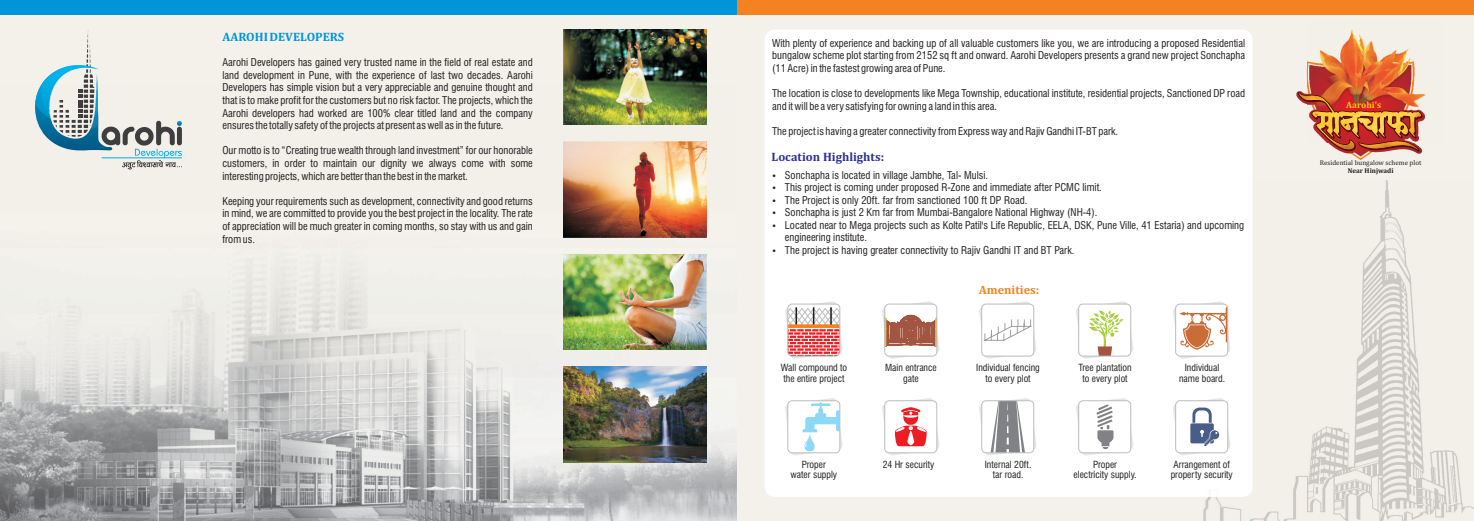
<style>
.page{position:relative;width:1474px;height:521px;background:#fff}
.page>*{position:absolute;margin:0;border:0;box-sizing:border-box;transform-origin:0 0}
.t1{font:700 12.25px "Cambria";color:#2e3092}
.t2{font:700 12.25px "Cambria";color:#0095d9}
.t3{font:700 12.25px "Cambria";color:#f58220}
.t4{font:condensed 10.5px/12.6px "Swiss 721 BT";color:#231f20;text-align:justify}
.t5{font:condensed 9.62px/10.5px "Swiss 721 BT";color:#231f20;text-align:center}
.t6{font:700 9.19px "Cambria";color:#feca0a}
.t7{font:7px "Cambria";color:#231f20}
.t8{font:700 7px "Cambria";color:#231f20}
</style>
<div class="page">
<div style="left:0;top:0;width:737px;height:521px;background:#f4f1ea"></div>
<img style="left:0;top:141px;width:737px;height:380px">
<div style="left:0;top:0;width:737px;height:15px;background:#0095d9"></div>
<img style="left:563px;top:29px;width:144px;height:96px">
<img style="left:563px;top:142px;width:144px;height:95px">
<img style="left:563px;top:254px;width:144px;height:96px">
<img style="left:563px;top:367px;width:144px;height:95px">
<svg style="left:34px;top:30px;width:148px;height:139px"></svg>
<div style="left:737px;top:0;width:736px;height:521px;background:#f4f1ea"></div>
<div style="left:737px;top:0;width:736px;height:15px;background:#f58220"></div>
<img style="left:1203px;top:181px;width:270px;height:340px">
<svg style="left:1295px;top:29px;width:130px;height:193px"></svg>
<img style="left:1298px;top:93px;width:119px;height:58px">
<div style="left:764px;top:30px;width:488px;height:467px;background:#fff;border-radius:10px"></div>
<svg style="left:881px;top:301px;width:58px;height:58px;background:#d5b6ad"></svg>
<div style="left:884px;top:304px;width:53px;height:52px;border:1px solid #bcbdc0;border-radius:4px"></div>
<svg style="left:978px;top:301px;width:58px;height:58px;background:#f6f6f7"></svg>
<div style="left:981px;top:304px;width:53px;height:52px;border:1px solid #bcbdc0;border-radius:4px"></div>
<svg style="left:1075px;top:301px;width:58px;height:58px;background:#eef0df"></svg>
<div style="left:1078px;top:304px;width:52px;height:52px;border:1px solid #bcbdc0;border-radius:4px"></div>
<svg style="left:1172px;top:301px;width:58px;height:58px;background:#eed7cb"></svg>
<div style="left:1175px;top:304px;width:52px;height:52px;border:1px solid #bcbdc0;border-radius:4px"></div>
<svg style="left:784px;top:301px;width:58px;height:58px;background:#ebaeaa"></svg>
<div style="left:787px;top:304px;width:53px;height:52px;border:1px solid #bcbdc0;border-radius:4px"></div>
<svg style="left:784px;top:398px;width:58px;height:58px;background:#e7f5fc"></svg>
<div style="left:787px;top:400px;width:53px;height:53px;border:1px solid #bcbdc0;border-radius:4px"></div>
<svg style="left:881px;top:398px;width:58px;height:58px;background:#f9cbcc"></svg>
<div style="left:884px;top:400px;width:53px;height:53px;border:1px solid #bcbdc0;border-radius:4px"></div>
<svg style="left:1075px;top:398px;width:58px;height:58px;background:#ebecec"></svg>
<div style="left:1078px;top:400px;width:52px;height:53px;border:1px solid #bcbdc0;border-radius:4px"></div>
<svg style="left:1172px;top:398px;width:58px;height:58px;background:#d8dce5"></svg>
<div style="left:1175px;top:400px;width:52px;height:53px;border:1px solid #bcbdc0;border-radius:4px"></div>
<svg style="left:978px;top:398px;width:58px;height:58px;background:#cccdce"></svg>
<div style="left:981px;top:400px;width:53px;height:53px;border:1px solid #bcbdc0;border-radius:4px"></div>
<p class="t2" style="left:222px;top:31px;width:123px">AAROHI DEVELOPERS</p>
<p class="t4" style="left:222px;top:57px;width:312px">Aarohi Developers has gained very trusted name in the field of real estate and land development in Pune, with the experience of last two decades. Aarohi Developers has simple vision but a very appreciable and genuine thought and that is to make profit for the customers but no risk factor. The projects, which the Aarohi developers had worked are 100% clear titled land and the company ensures the totally safety of the projects at present as well as in the future.</p>
<p class="t4" style="left:222px;top:145px;width:312px">Our motto is to “Creating true wealth through land investment” for our honorable customers, in order to maintain our dignity we always come with some interesting projects, which are better than the best in the market.</p>
<p class="t4" style="left:222px;top:196px;width:312px">Keeping your requirements such as development, connectivity and good returns in mind, we are committed to provide you the best project in the locality. The rate of appreciation will be much greater in coming months, so stay with us and gain from us.</p>
<p class="t4" style="left:772px;top:38px;width:474px">With plenty of experience and backing up of all valuable customers like you, we are introducing a proposed Residential bungalow scheme plot starting from 2152 sq ft and onward. Aarohi Developers presents a grand new project Sonchapha (11 Acre) in the fastest growing area of Pune.</p>
<p class="t4" style="left:772px;top:88px;width:474px">The location is close to developments like Mega Township, educational institute, residential projects, Sanctioned DP road and it will be a very satisfying for owning a land in this area.</p>
<p class="t4" style="left:772px;top:126px;width:347px">The project is having a greater connectivity from Express way and Rajiv Gandhi IT-BT park.</p>
<p class="t1" style="left:771px;top:152px;width:114px">Location Highlights:</p>
<p class="t4" style="left:784px;top:169px;width:461px;text-align:left">Sonchapha is located in village Jambhe, Tal- Mulsi.<br>This project is coming under proposed R-Zone and immediate after PCMC limit.<br>The Project is only 20ft. far from sanctioned 100 ft DP Road.<br>Sonchapha is just 2 Km far from Mumbai-Bangalore National Highway (NH-4).<br>Located near to Mega projects such as Kolte Patil's Life Republic, EELA, DSK, Pune Ville, 41 Estaria) and upcoming engineering institute.<br>The project is having greater connectivity to Rajiv Gandhi IT and BT Park.</p>
<p class="t3" style="left:978px;top:284px;width:62px">Amenities:</p>
<p class="t5" style="left:780px;top:363px;width:68px;text-align:left">Wall compound to the entire project</p>
<p class="t5" style="left:976px;top:363px;width:65px">Individual fencing to every plot</p>
<p class="t5" style="left:1078px;top:363px;width:55px">Tree plantation to every plot</p>
<p class="t5" style="left:1179px;top:363px;width:47px">Individual name board.</p>
<p class="t5" style="left:885px;top:363px;width:53px">Main entrance gate</p>
<p class="t5" style="left:790px;top:460px;width:48px">Proper<br>water supply</p>
<p class="t5" style="left:882px;top:460px;width:53px">24 Hr security</p>
<p class="t5" style="left:1073px;top:460px;width:65px">Proper<br>electricity supply.</p>
<p class="t5" style="left:1170px;top:460px;width:64px;text-align:left">Arrangement of property security</p>
<p class="t5" style="left:984px;top:460px;width:48px">Internal 20ft. tar road.</p>
<p class="t6" style="left:1346px;top:101px;width:37px">Aarohi's</p>
<p class="t7" style="left:1319px;top:160px;width:103px">Residential bungalow scheme plot</p>
<p class="t8" style="left:1347px;top:168px;width:47px">Near Hinjwadi</p>
</div>
